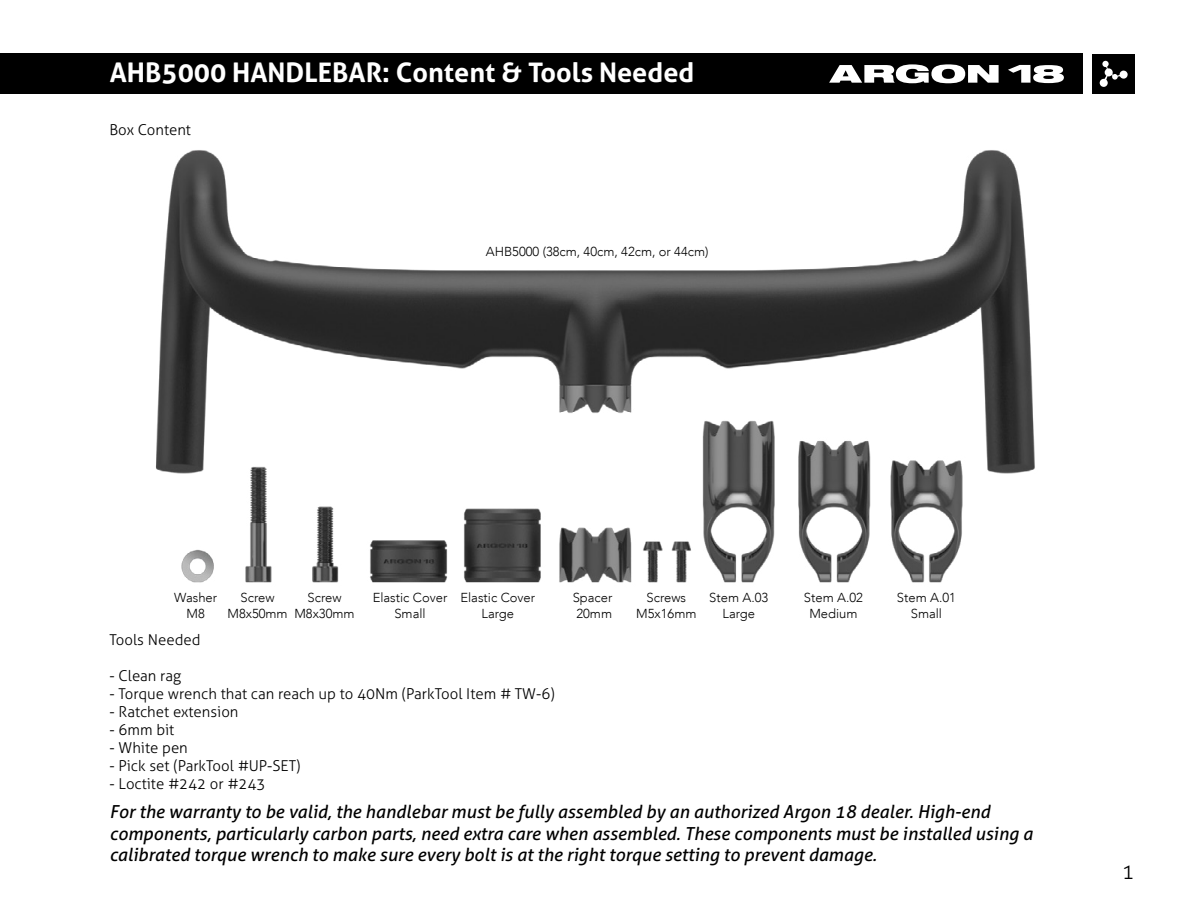
<style>
.page{position:relative;width:1188px;height:918px;background:#fff}
.page>*{position:absolute;margin:0;border:0;box-sizing:border-box;transform-origin:0 0}
.t1{font:700 27px "Aller";color:#fff}
.t2{font:300 21px "Aller";color:#000}
.t3{font:italic 18px/21.6px "Aller";color:#000}
.t4{font:300 15px "Aller";color:#000}
.t5{font:300 13.05px/15.6px "Avenir LT";color:#000;text-align:center}
</style>
<div class="page">
<div style="left:0;top:54px;width:1082px;height:40px;background:#000"></div>
<svg style="left:829px;top:64px;width:170px;height:19px"></svg>
<svg style="left:1008px;top:65px;width:56px;height:18px"></svg>
<div style="left:1093px;top:54px;width:42px;height:39px;background:#000"></div>
<svg style="left:1100px;top:61px;width:28px;height:26px"></svg>
<img style="left:156px;top:150px;width:879px;height:433px">
<h1 class="t1" style="left:110px;top:56px;width:586px">AHB5000 HANDLEBAR: Content &amp; Tools Needed</h1>
<p class="t4" style="left:110px;top:120px;width:83px">Box Content</p>
<p class="t5" style="left:486px;top:244px;width:224px">AHB5000 (38cm, 40cm, 42cm, or 44cm)</p>
<p class="t5" style="left:174px;top:590px;width:44px">Washer<br>M8</p>
<p class="t5" style="left:227px;top:590px;width:62px">Screw<br>M8x50mm</p>
<p class="t5" style="left:294px;top:590px;width:62px">Screw<br>M8x30mm</p>
<p class="t5" style="left:636px;top:590px;width:62px">Screws<br>M5x16mm</p>
<p class="t4" style="left:110px;top:631px;width:93px">Tools Needed</p>
<p class="t4" style="left:110px;top:667px;width:73px">- Clean rag</p>
<p class="t4" style="left:110px;top:685px;width:447px">- Torque wrench that can reach up to 40Nm (ParkTool Item # TW-6)</p>
<p class="t4" style="left:110px;top:703px;width:131px">- Ratchet extension</p>
<p class="t4" style="left:110px;top:721px;width:66px">- 6mm bit</p>
<p class="t4" style="left:110px;top:739px;width:80px">- White pen</p>
<p class="t4" style="left:110px;top:757px;width:192px">- Pick set (ParkTool #UP-SET)</p>
<p class="t4" style="left:110px;top:775px;width:158px">- Loctite #242 or #243</p>
<p class="t5" style="left:373px;top:590px;width:76px">Elastic Cover<br>Small</p>
<p class="t5" style="left:461px;top:590px;width:76px">Elastic Cover<br>Large</p>
<p class="t5" style="left:573px;top:590px;width:41px;text-align:left">Spacer<br>20mm</p>
<p class="t5" style="left:709px;top:590px;width:61px">Stem A.03<br>Large</p>
<p class="t5" style="left:804px;top:590px;width:61px">Stem A.02<br>Medium</p>
<p class="t5" style="left:897px;top:590px;width:61px">Stem A.01<br>Small</p>
<p class="t3" style="left:110px;top:801px;width:925px">For the warranty to be valid, the handlebar must be fully assembled by an authorized Argon 18 dealer. High-end components, particularly carbon parts, need extra care when assembled. These components must be installed using a calibrated torque wrench to make sure every bolt is at the right torque setting to prevent damage.</p>
<p class="t2" style="left:1122px;top:859px;width:14px">1</p>
</div>
